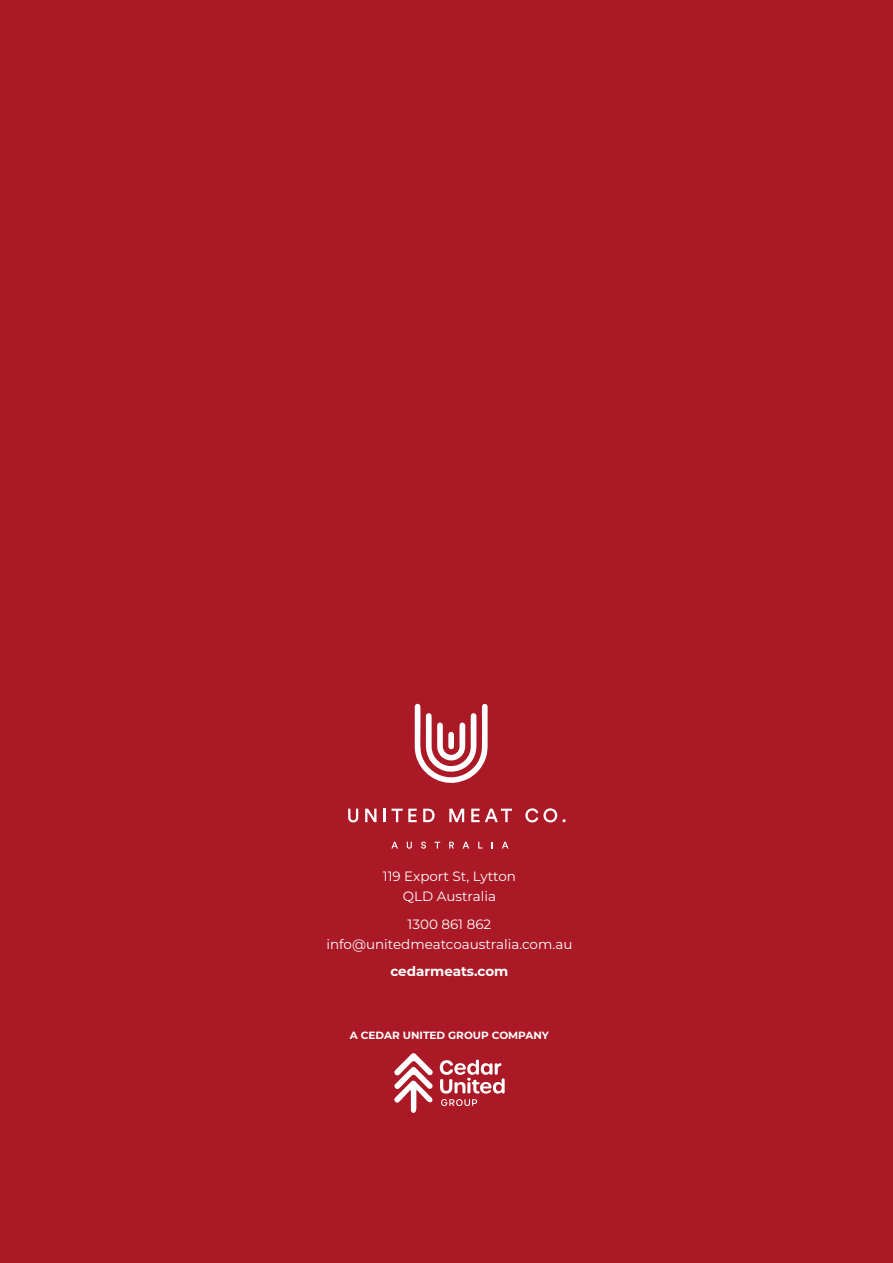
<style>
.page{position:relative;width:893px;height:1263px;background:#ab1826}
.page>*{position:absolute;margin:0;border:0;box-sizing:border-box;transform-origin:0 0}
.t1{font:13.5px/19.5px "Montserrat";color:#fff;text-align:center}
.t2{font:700 13.5px "Montserrat";color:#fff}
.t3{font:700 10.5px "Montserrat";color:#fff}
</style>
<div class="page">
<svg style="left:394px;top:1053px;width:39px;height:60px"></svg>
<svg style="left:440px;top:1060px;width:65px;height:33px"></svg>
<svg style="left:441px;top:1099px;width:36px;height:7px"></svg>
<svg style="left:348px;top:809px;width:10px;height:13px"></svg>
<svg style="left:365px;top:809px;width:11px;height:13px"></svg>
<svg style="left:384px;top:809px;width:2px;height:13px"></svg>
<svg style="left:392px;top:809px;width:25px;height:13px"></svg>
<svg style="left:423px;top:809px;width:12px;height:13px"></svg>
<svg style="left:449px;top:809px;width:15px;height:13px"></svg>
<svg style="left:471px;top:809px;width:41px;height:13px"></svg>
<svg style="left:525px;top:808px;width:41px;height:14px"></svg>
<svg style="left:391px;top:842px;width:7px;height:6px"></svg>
<svg style="left:407px;top:842px;width:5px;height:7px"></svg>
<svg style="left:421px;top:841px;width:5px;height:8px"></svg>
<svg style="left:435px;top:842px;width:5px;height:6px"></svg>
<svg style="left:449px;top:842px;width:5px;height:6px"></svg>
<svg style="left:463px;top:842px;width:6px;height:6px"></svg>
<svg style="left:478px;top:842px;width:4px;height:6px"></svg>
<svg style="left:502px;top:842px;width:6px;height:6px"></svg>
<svg style="left:415px;top:704px;width:73px;height:79px"></svg>
<p class="t1" style="left:383px;top:866px;width:135px">119 Export St, Lytton<br>QLD Australia</p>
<p class="t1" style="left:326px;top:914px;width:248px">1300 861 862 info@unitedmeatcoaustralia.com.au</p>
<p class="t2" style="left:390px;top:961px;width:120px">cedarmeats.com</p>
<p class="t3" style="left:350px;top:1028px;width:201px">A CEDAR UNITED GROUP COMPANY</p>
</div>
